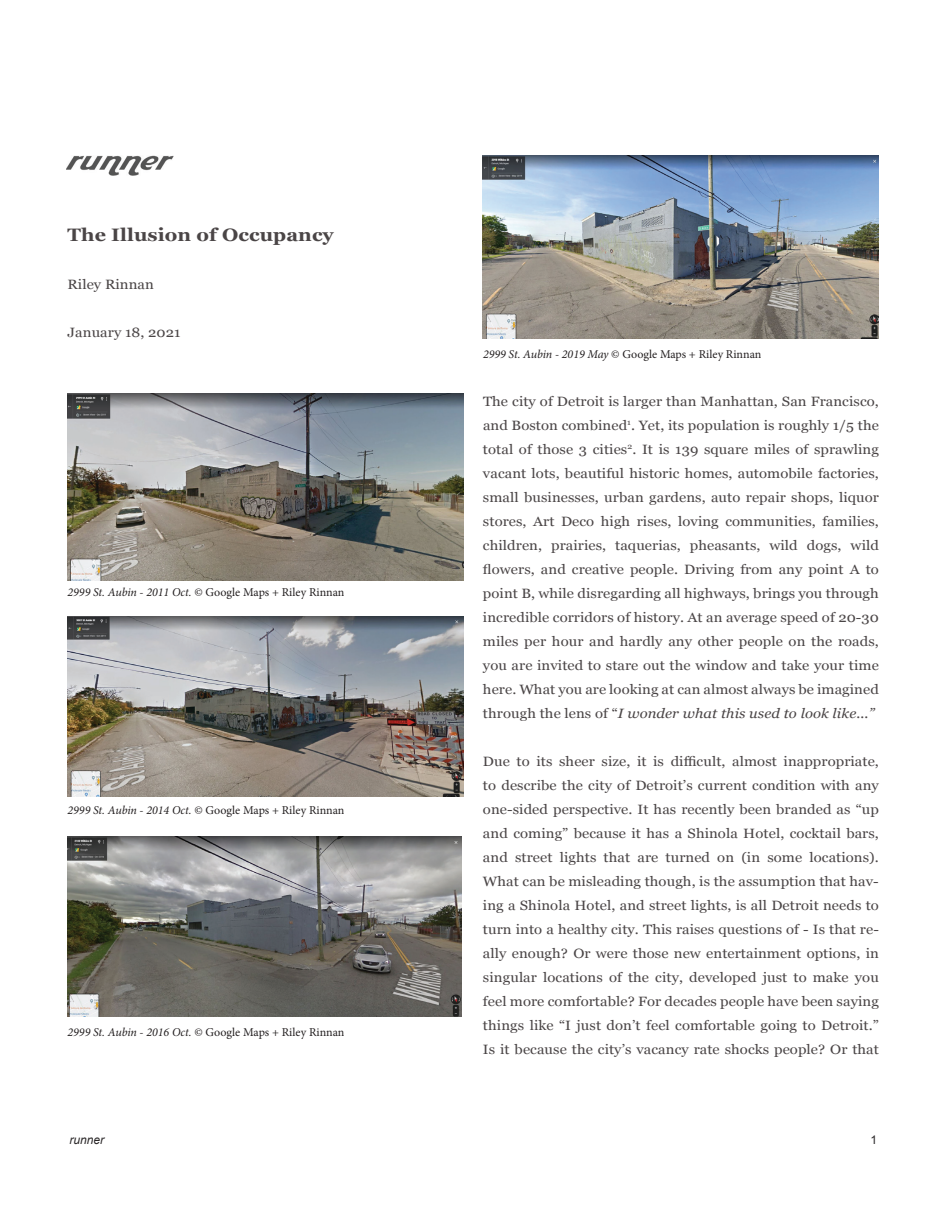
<style>
.page{position:relative;width:945px;height:1215px;background:#fff}
.page>*{position:absolute;margin:0;border:0;box-sizing:border-box;transform-origin:0 0}
.t1{font:700 18px "Georgia";letter-spacing:.005em;color:#4a4546;scale:1.1 1}
.t2{font:13.5px/24px "Georgia";letter-spacing:.005em;color:#4a4546;text-align:justify;scale:1.1 1}
.t3{font:12px "Minion Pro";color:#231f20}
.t4{font:italic 12px "Arial";color:#2a2728}
.t5{font:12px "Arial";color:#2a2728}
.s1{font-style:italic}
</style>
<div class="page">
<img style="left:68px;top:394px;width:396px;height:187px">
<img style="left:66px;top:155px;width:108px;height:21px">
<img style="left:68px;top:617px;width:396px;height:179px">
<img style="left:68px;top:836px;width:394px;height:180px">
<img style="left:482px;top:156px;width:396px;height:183px">
<h1 class="t1" style="left:68px;top:222px;width:244px">The Illusion of Occupancy</h1>
<p class="t2" style="left:68px;top:272px;width:80px">Riley Rinnan</p>
<p class="t2" style="left:68px;top:320px;width:104px">January 18, 2021</p>
<p class="t3" style="left:68px;top:585px;width:279px"><span class="s1">2999 St. Aubin - 2011 Oct.</span> © Google Maps + Riley Rinnan</p>
<p class="t3" style="left:68px;top:802px;width:279px"><span class="s1">2999 St. Aubin - 2014 Oct.</span> © Google Maps + Riley Rinnan</p>
<p class="t3" style="left:68px;top:1024px;width:279px"><span class="s1">2999 St. Aubin - 2016 Oct.</span> © Google Maps + Riley Rinnan</p>
<p class="t3" style="left:483px;top:346px;width:280px"><span class="s1">2999 St. Aubin - 2019 May</span> © Google Maps + Riley Rinnan</p>
<p class="t2" style="left:483px;top:389px;width:362px">The city of Detroit is larger than Manhattan, San Francisco, and Boston combined<sup>1</sup>. Yet, its population is roughly 1/5 the total of those 3 cities<sup>2</sup>. It is 139 square miles of sprawling vacant lots, beautiful historic homes, automobile factories, small businesses, urban gardens, auto repair shops, liquor stores, Art Deco high rises, loving communities, families, children, prairies, taquerias, pheasants, wild dogs, wild flowers, and creative people. Driving from any point A to point B, while disregarding all highways, brings you through incredible corridors of history. At an average speed of 20-30 miles per hour and hardly any other people on the roads, you are invited to stare out the window and take your time here. What you are looking at can almost always be imagined through the lens of “<span class="s1">I wonder what this used to look like...”</span></p>
<p class="t2" style="left:483px;top:749px;width:361px">Due to its sheer size, it is difficult, almost inappropriate, to describe the city of Detroit’s current condition with any one-sided perspective. It has recently been branded as “up and coming” because it has a Shinola Hotel, cocktail bars, and street lights that are turned on (in some locations).<br>What can be misleading though, is the assumption that hav&shy;ing a Shinola Hotel, and street lights, is all Detroit needs to turn into a healthy city. This raises questions of - Is that re&shy;ally enough? Or were those new entertainment options, in singular locations of the city, developed just to make you feel more comfortable? For decades people have been saying things like “I just don’t feel comfortable going to Detroit.” Is it because the city’s vacancy rate shocks people? Or that</p>
<p class="t4" style="left:70px;top:1132px;width:36px">runner</p>
<p class="t5" style="left:871px;top:1132px;width:8px">1</p>
</div>
